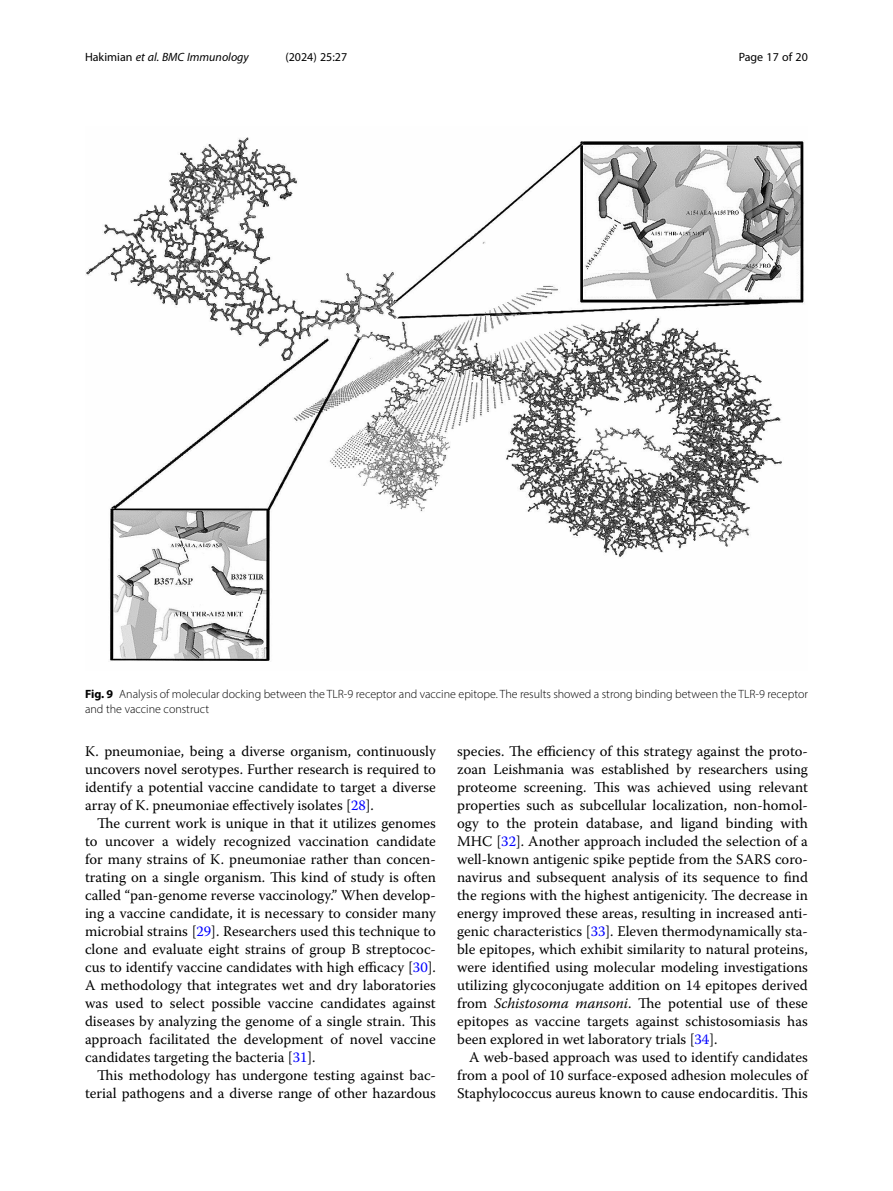
<style>
.page{position:relative;width:893px;height:1191px;background:#fff}
.page>*{position:absolute;margin:0;border:0;box-sizing:border-box;transform-origin:0 0}
.Body_Text_Indent{font:14.7px/18px "Warnock Pro";color:#000;text-align:justify}
.Figure_Caption{font:300 12px/15px "Myriad Pro";color:#000}
.t1{font:italic 12px "Myriad Pro";color:#000}
.t2{font:12px "Myriad Pro";color:#000}
.s1{font-style:normal}
.s2{font-weight:700}
.s3{color:#00f}
.s4{font-style:italic}
</style>
<div class="page">
<img style="left:85px;top:137px;width:720px;height:524px">
<p class="t1" style="left:85px;top:50px;width:165px"><span class="s1">Hakimian</span> et al. BMC Immunology</p>
<p class="t2" style="left:285px;top:50px;width:63px">(2024) 25:27</p>
<p class="t2" style="left:739px;top:50px;width:71px">Page 17 of 20</p>
<p class="Figure_Caption" style="left:85px;top:686px;width:724px"><span class="s2">Fig. 9</span> Analysis of molecular docking between the TLR-9 receptor and vaccine epitope. The results showed a strong binding between the TLR-9 receptor and the vaccine construct</p>
<p class="Body_Text_Indent" style="left:85px;top:742px;width:352px">K. pneumoniae, being a diverse organism, continuously uncovers novel serotypes. Further research is required to identify a potential vaccine candidate to target a diverse array of K. pneumoniae effectively isolates [<span class="s3">28</span>].</p>
<p class="Body_Text_Indent" style="left:85px;top:814px;width:352px;text-indent:12px">The current work is unique in that it utilizes genomes to uncover a widely recognized vaccination candidate for many strains of K. pneumoniae rather than concen&shy;trating on a single organism. This kind of study is often called “pan-genome reverse vaccinology.” When develop&shy;ing a vaccine candidate, it is necessary to consider many microbial strains [<span class="s3">29</span>]. Researchers used this technique to clone and evaluate eight strains of group B streptococ&shy;cus to identify vaccine candidates with high efficacy [<span class="s3">30</span>].<br>A methodology that integrates wet and dry laboratories was used to select possible vaccine candidates against diseases by analyzing the genome of a single strain. This approach facilitated the development of novel vaccine candidates targeting the bacteria [<span class="s3">31</span>].</p>
<p class="Body_Text_Indent" style="left:85px;top:1066px;width:352px;text-align:right">This methodology has undergone testing against bac&shy;terial pathogens and a diverse range of other hazardous</p>
<p class="Body_Text_Indent" style="left:457px;top:742px;width:352px">species. The efficiency of this strategy against the proto&shy;zoan Leishmania was established by researchers using proteome screening. This was achieved using relevant properties such as subcellular localization, non-homol&shy;ogy to the protein database, and ligand binding with MHC [<span class="s3">32</span>]. Another approach included the selection of a well-known antigenic spike peptide from the SARS coro&shy;navirus and subsequent analysis of its sequence to find the regions with the highest antigenicity. The decrease in energy improved these areas, resulting in increased anti&shy;genic characteristics [<span class="s3">33</span>]. Eleven thermodynamically sta&shy;ble epitopes, which exhibit similarity to natural proteins, were identified using molecular modeling investigations utilizing glycoconjugate addition on 14 epitopes derived from <span class="s4">Schistosoma mansoni</span>. The potential use of these epitopes as vaccine targets against schistosomiasis has been explored in wet laboratory trials [<span class="s3">34</span>].</p>
<p class="Body_Text_Indent" style="left:457px;top:1048px;width:352px;text-indent:12px">A web-based approach was used to identify candidates from a pool of 10 surface-exposed adhesion molecules of Staphylococcus aureus known to cause endocarditis. This</p>
</div>
